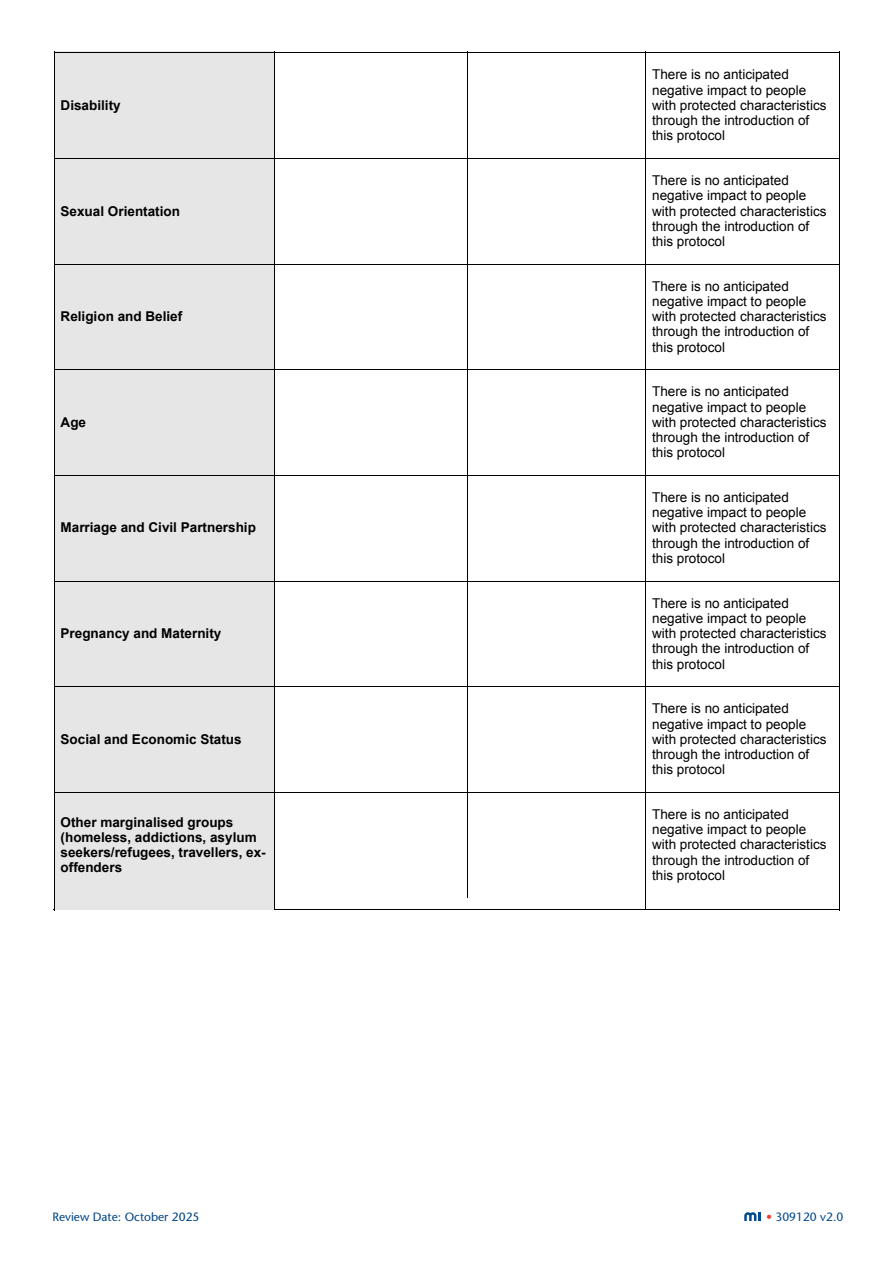
<style>
.page{position:relative;width:893px;height:1263px;background:#fff}
.page>*{position:absolute;margin:0;border:0;box-sizing:border-box;transform-origin:0 0}
.t1{font:13.5px/15.1px "Arial";color:#000}
.t2{font:700 13.5px/15.1px "Arial";color:#000}
.t3{font:12px "Stone Sans";color:#004684}
.t4{font:12px "Stone Sans";color:#004a8d}
.s1{color:#ee3e34}
</style>
<div class="page">
<hr style="left:54px;top:909px;width:786px;height:1px;background:#000">
<hr style="left:54px;top:51px;width:1px;height:859px;background:#000">
<hr style="left:839px;top:51px;width:1px;height:859px;background:#000">
<hr style="left:55px;top:51px;width:219px;height:1px;background:#e6e6e6">
<div style="left:55px;top:52px;width:219px;height:106px;background:#e6e6e6"></div>
<hr style="left:55px;top:52px;width:219px;height:1px;background:#000">
<hr style="left:274px;top:52px;width:193px;height:1px;background:#000">
<hr style="left:274px;top:52px;width:1px;height:106px;background:#000">
<hr style="left:467px;top:52px;width:178px;height:1px;background:#000">
<hr style="left:467px;top:52px;width:1px;height:106px;background:#000">
<hr style="left:645px;top:52px;width:194px;height:1px;background:#000">
<hr style="left:645px;top:52px;width:1px;height:106px;background:#000">
<div style="left:55px;top:158px;width:219px;height:106px;background:#e6e6e6"></div>
<hr style="left:55px;top:158px;width:219px;height:1px;background:#000">
<hr style="left:274px;top:158px;width:193px;height:1px;background:#000">
<hr style="left:274px;top:158px;width:1px;height:106px;background:#000">
<hr style="left:467px;top:158px;width:178px;height:1px;background:#000">
<hr style="left:467px;top:158px;width:1px;height:106px;background:#000">
<hr style="left:645px;top:158px;width:194px;height:1px;background:#000">
<hr style="left:645px;top:158px;width:1px;height:106px;background:#000">
<div style="left:55px;top:264px;width:219px;height:105px;background:#e6e6e6"></div>
<hr style="left:55px;top:264px;width:219px;height:1px;background:#000">
<hr style="left:274px;top:264px;width:193px;height:1px;background:#000">
<hr style="left:274px;top:264px;width:1px;height:105px;background:#000">
<hr style="left:467px;top:264px;width:178px;height:1px;background:#000">
<hr style="left:467px;top:264px;width:1px;height:105px;background:#000">
<hr style="left:645px;top:264px;width:194px;height:1px;background:#000">
<hr style="left:645px;top:264px;width:1px;height:105px;background:#000">
<div style="left:55px;top:369px;width:219px;height:106px;background:#e6e6e6"></div>
<hr style="left:55px;top:369px;width:219px;height:1px;background:#000">
<hr style="left:274px;top:369px;width:193px;height:1px;background:#000">
<hr style="left:274px;top:369px;width:1px;height:106px;background:#000">
<hr style="left:467px;top:369px;width:178px;height:1px;background:#000">
<hr style="left:467px;top:369px;width:1px;height:106px;background:#000">
<hr style="left:645px;top:369px;width:194px;height:1px;background:#000">
<hr style="left:645px;top:369px;width:1px;height:106px;background:#000">
<div style="left:55px;top:475px;width:219px;height:106px;background:#e6e6e6"></div>
<hr style="left:55px;top:475px;width:219px;height:1px;background:#000">
<hr style="left:274px;top:475px;width:193px;height:1px;background:#000">
<hr style="left:274px;top:475px;width:1px;height:106px;background:#000">
<hr style="left:467px;top:475px;width:178px;height:1px;background:#000">
<hr style="left:467px;top:475px;width:1px;height:106px;background:#000">
<hr style="left:645px;top:475px;width:194px;height:1px;background:#000">
<hr style="left:645px;top:475px;width:1px;height:106px;background:#000">
<div style="left:55px;top:581px;width:219px;height:105px;background:#e6e6e6"></div>
<hr style="left:55px;top:581px;width:219px;height:1px;background:#000">
<hr style="left:274px;top:581px;width:193px;height:1px;background:#000">
<hr style="left:274px;top:581px;width:1px;height:105px;background:#000">
<hr style="left:467px;top:581px;width:178px;height:1px;background:#000">
<hr style="left:467px;top:581px;width:1px;height:105px;background:#000">
<hr style="left:645px;top:581px;width:194px;height:1px;background:#000">
<hr style="left:645px;top:581px;width:1px;height:105px;background:#000">
<div style="left:55px;top:686px;width:219px;height:106px;background:#e6e6e6"></div>
<hr style="left:55px;top:686px;width:219px;height:1px;background:#000">
<hr style="left:274px;top:686px;width:193px;height:1px;background:#000">
<hr style="left:274px;top:686px;width:1px;height:106px;background:#000">
<hr style="left:467px;top:686px;width:178px;height:1px;background:#000">
<hr style="left:467px;top:686px;width:1px;height:106px;background:#000">
<hr style="left:645px;top:686px;width:194px;height:1px;background:#000">
<hr style="left:645px;top:686px;width:1px;height:106px;background:#000">
<div style="left:55px;top:792px;width:219px;height:106px;background:#e6e6e6"></div>
<hr style="left:55px;top:792px;width:219px;height:1px;background:#000">
<hr style="left:274px;top:792px;width:193px;height:1px;background:#000">
<hr style="left:274px;top:792px;width:1px;height:106px;background:#000">
<hr style="left:467px;top:792px;width:178px;height:1px;background:#000">
<hr style="left:467px;top:792px;width:1px;height:106px;background:#000">
<hr style="left:645px;top:792px;width:194px;height:1px;background:#000">
<hr style="left:645px;top:792px;width:1px;height:106px;background:#000">
<div style="left:55px;top:898px;width:219px;height:11px;background:#e6e6e6"></div>
<svg style="left:744px;top:1212px;width:16px;height:9px"></svg>
<p class="t2" style="left:61px;top:98px;width:62px">Disability</p>
<p class="t2" style="left:61px;top:204px;width:121px">Sexual Orientation</p>
<p class="t2" style="left:61px;top:309px;width:123px">Religion and Belief</p>
<p class="t2" style="left:61px;top:415px;width:27px">Age</p>
<p class="t2" style="left:61px;top:521px;width:197px">Marriage and Civil Partnership</p>
<p class="t2" style="left:61px;top:626px;width:162px">Pregnancy and Maternity</p>
<p class="t2" style="left:61px;top:732px;width:183px">Social and Economic Status</p>
<p class="t1" style="left:652px;top:67px;width:176px">There is no anticipated negative impact to people with protected characteristics through the introduction of this protocol</p>
<p class="t1" style="left:652px;top:173px;width:176px">There is no anticipated negative impact to people with protected characteristics through the introduction of this protocol</p>
<p class="t1" style="left:652px;top:279px;width:176px">There is no anticipated negative impact to people with protected characteristics through the introduction of this protocol</p>
<p class="t1" style="left:652px;top:384px;width:176px">There is no anticipated negative impact to people with protected characteristics through the introduction of this protocol</p>
<p class="t1" style="left:652px;top:490px;width:176px">There is no anticipated negative impact to people with protected characteristics through the introduction of this protocol</p>
<p class="t1" style="left:652px;top:595px;width:176px">There is no anticipated negative impact to people with protected characteristics through the introduction of this protocol</p>
<p class="t1" style="left:652px;top:701px;width:176px">There is no anticipated negative impact to people with protected characteristics through the introduction of this protocol</p>
<p class="t2" style="left:61px;top:815px;width:207px">Other marginalised groups (homeless, addictions, asylum seekers/refugees, travellers, ex&shy;offenders</p>
<p class="t1" style="left:652px;top:807px;width:176px">There is no anticipated negative impact to people with protected characteristics through the introduction of this protocol</p>
<p class="t3" style="left:52px;top:1209px;width:149px">Review Date: October 2025</p>
<p class="t4" style="left:766px;top:1209px;width:79px"><span class="s1">•</span> 309120 v2.0</p>
</div>
